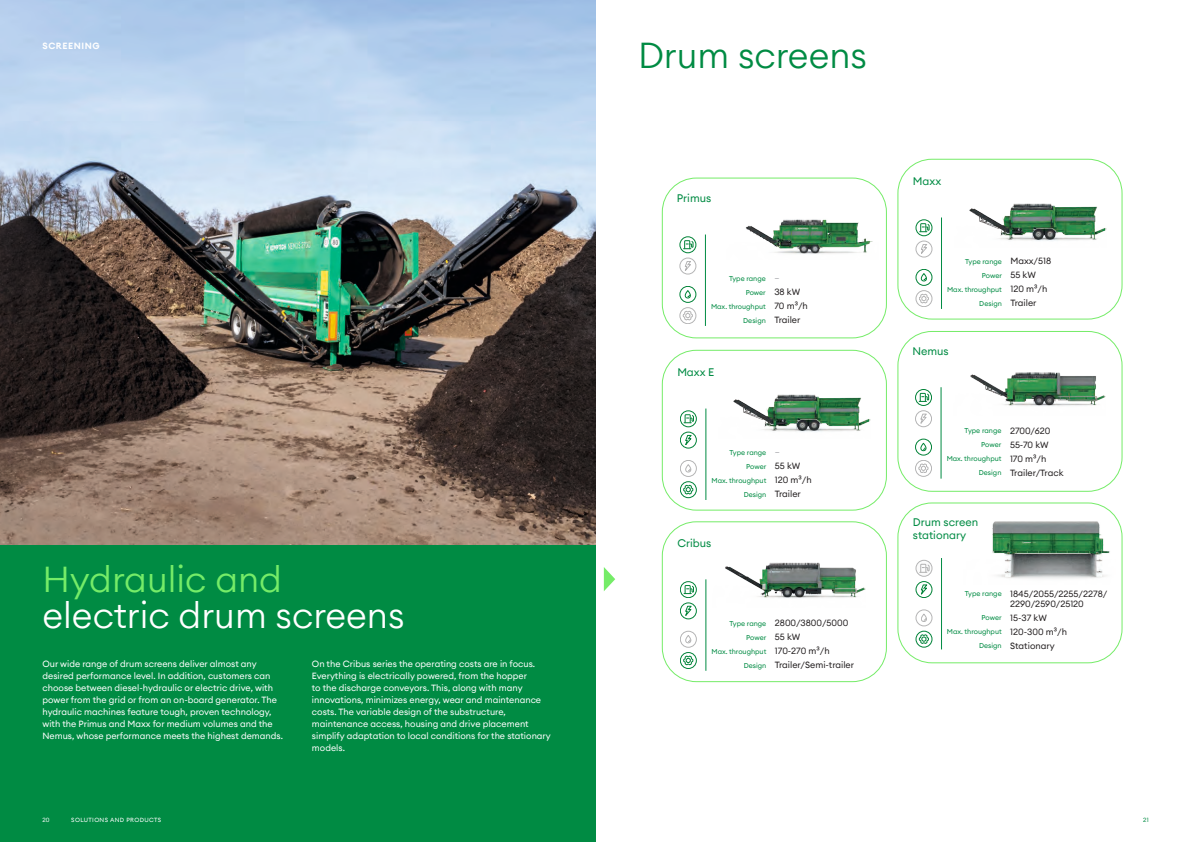
<style>
.page{position:relative;width:1191px;height:842px;background:#fff}
.page>*{position:absolute;margin:0;border:0;box-sizing:border-box;transform-origin:0 0}
.HL_36_36{font:300 36px "Euclid Circular A";color:#fff}
.HL_36_36-2{font:300 36px "Euclid Circular A";color:#75ec68}
.HL_36_36-3{font:300 36px "Euclid Circular A";color:#008b43}
.Subline_Bold_9_12{font:11px/13px "Euclid Circular A";color:#008b43}
.Subline_12_14{font:9px/12px "Euclid Circular A";color:#fff}
.Text_9_12{font:9px/14px "Euclid Circular A";color:#231f20}
.Subline_Bold_9_12-2{font:600 9px "Euclid Circular A";letter-spacing:.06em;color:#fff}
.Text_9_12-2{font:7px/14px "Euclid Circular A";color:#008b43;text-align:right}
.Footer_Left{font:6px "Euclid Circular A";letter-spacing:.06em;color:#fff}
.Footer_Right{font:6px "Euclid Circular A";color:#008b43}
.s1{color:#a8a9ad}
</style>
<div class="page">
<img style="left:745px;top:219px;width:128px;height:35px">
<img style="left:969px;top:203px;width:137px;height:38px">
<img style="left:992px;top:510px;width:123px;height:69px">
<img style="left:733px;top:394px;width:137px;height:38px">
<img style="left:725px;top:562px;width:140px;height:36px">
<img style="left:970px;top:372px;width:135px;height:34px">
<div style="left:662px;top:522px;width:224px;height:160px;border:1px solid #75ec68;border-radius:34px"></div>
<div style="left:897px;top:331px;width:225px;height:160px;border:1px solid #75ec68;border-radius:34px"></div>
<div style="left:897px;top:159px;width:225px;height:160px;border:1px solid #75ec68;border-radius:34px"></div>
<div style="left:897px;top:503px;width:225px;height:160px;border:1px solid #75ec68;border-radius:34px"></div>
<img style="left:0;top:0;width:595px;height:546px">
<div style="left:0;top:546px;width:595px;height:296px;background:#008b43"></div>
<svg style="left:604px;top:567px;width:11px;height:24px"></svg>
<div style="left:662px;top:350px;width:224px;height:160px;border:1px solid #75ec68;border-radius:34px"></div>
<div style="left:662px;top:178px;width:224px;height:160px;border:1px solid #75ec68;border-radius:34px"></div>
<hr style="left:705px;top:234px;width:1px;height:92px;background:#008b43">
<div style="left:679px;top:236px;width:17px;height:17px;border:1px solid #008237;border-radius:50%"></div>
<svg style="left:683px;top:240px;width:10px;height:9px"></svg>
<div style="left:679px;top:258px;width:17px;height:16px;border:1px solid #030305;border-radius:50%"></div>
<svg style="left:685px;top:261px;width:6px;height:10px"></svg>
<div style="left:679px;top:286px;width:17px;height:17px;border:1px solid #008237;border-radius:50%"></div>
<div style="left:685px;top:290px;width:5px;height:8px;border:1px solid #008237;border-radius:3px"></div>
<div style="left:679px;top:307px;width:17px;height:17px;border:1px solid #020304;border-radius:50%"></div>
<svg style="left:683px;top:311px;width:9px;height:9px"></svg>
<hr style="left:941px;top:217px;width:1px;height:92px;background:#008b43">
<div style="left:915px;top:219px;width:17px;height:17px;border:1px solid #008237;border-radius:50%"></div>
<svg style="left:919px;top:223px;width:10px;height:9px"></svg>
<div style="left:915px;top:241px;width:17px;height:16px;border:1px solid #030305;border-radius:50%"></div>
<svg style="left:921px;top:244px;width:6px;height:10px"></svg>
<div style="left:915px;top:269px;width:17px;height:17px;border:1px solid #008237;border-radius:50%"></div>
<div style="left:921px;top:273px;width:5px;height:8px;border:1px solid #008237;border-radius:3px"></div>
<div style="left:915px;top:290px;width:17px;height:17px;border:1px solid #020304;border-radius:50%"></div>
<svg style="left:919px;top:294px;width:9px;height:9px"></svg>
<hr style="left:941px;top:558px;width:1px;height:91px;background:#008b43">
<svg style="left:916px;top:560px;width:16px;height:16px"></svg>
<div style="left:915px;top:560px;width:17px;height:17px;border:1px solid #030305;border-radius:50%"></div>
<svg style="left:919px;top:564px;width:10px;height:9px"></svg>
<div style="left:915px;top:581px;width:17px;height:17px;border:1px solid #008237;border-radius:50%"></div>
<svg style="left:919px;top:584px;width:9px;height:13px"></svg>
<div style="left:915px;top:610px;width:17px;height:16px;border:1px solid #020304;border-radius:50%"></div>
<div style="left:921px;top:614px;width:5px;height:8px;border:1px solid #020304;border-radius:3px"></div>
<div style="left:915px;top:631px;width:17px;height:16px;border:1px solid #008339;border-radius:50%"></div>
<svg style="left:919px;top:634px;width:10px;height:10px"></svg>
<hr style="left:705px;top:409px;width:1px;height:91px;background:#008b43">
<div style="left:680px;top:410px;width:16px;height:17px;border:1px solid #008237;border-radius:50%"></div>
<svg style="left:684px;top:414px;width:10px;height:9px"></svg>
<div style="left:680px;top:432px;width:16px;height:16px;border:1px solid #008237;border-radius:50%"></div>
<svg style="left:684px;top:435px;width:8px;height:12px"></svg>
<div style="left:680px;top:460px;width:16px;height:17px;border:1px solid #020304;border-radius:50%"></div>
<div style="left:685px;top:464px;width:6px;height:8px;border:1px solid #020304;border-radius:3px"></div>
<div style="left:680px;top:481px;width:16px;height:17px;border:1px solid #008339;border-radius:50%"></div>
<svg style="left:683px;top:485px;width:10px;height:10px"></svg>
<hr style="left:705px;top:579px;width:1px;height:92px;background:#008b43">
<div style="left:680px;top:581px;width:16px;height:17px;border:1px solid #008237;border-radius:50%"></div>
<svg style="left:684px;top:585px;width:10px;height:9px"></svg>
<div style="left:680px;top:603px;width:16px;height:16px;border:1px solid #008237;border-radius:50%"></div>
<svg style="left:684px;top:606px;width:8px;height:12px"></svg>
<div style="left:680px;top:631px;width:16px;height:16px;border:1px solid #020304;border-radius:50%"></div>
<div style="left:685px;top:635px;width:6px;height:8px;border:1px solid #020304;border-radius:3px"></div>
<div style="left:680px;top:652px;width:16px;height:17px;border:1px solid #008339;border-radius:50%"></div>
<svg style="left:683px;top:655px;width:10px;height:10px"></svg>
<hr style="left:941px;top:387px;width:1px;height:92px;background:#008b43">
<div style="left:915px;top:389px;width:16px;height:17px;border:1px solid #008237;border-radius:50%"></div>
<svg style="left:919px;top:393px;width:10px;height:9px"></svg>
<div style="left:915px;top:410px;width:16px;height:17px;border:1px solid #030305;border-radius:50%"></div>
<svg style="left:920px;top:414px;width:6px;height:10px"></svg>
<div style="left:915px;top:439px;width:16px;height:16px;border:1px solid #008237;border-radius:50%"></div>
<div style="left:920px;top:443px;width:6px;height:8px;border:1px solid #008237;border-radius:3px"></div>
<div style="left:915px;top:460px;width:17px;height:17px;border:1px solid #020304;border-radius:50%"></div>
<svg style="left:918px;top:464px;width:10px;height:9px"></svg>
<p class="Subline_Bold_9_12-2" style="left:43px;top:40px;width:59px">SCREENING</p>
<p class="HL_36_36-2" style="left:43px;top:556px;width:241px">Hydraulic and</p>
<p class="HL_36_36" style="left:43px;top:592px;width:363px">electric drum screens</p>
<p class="Subline_12_14" style="left:43px;top:658px;width:242px">Our wide range of drum screens deliver almost any desired performance level. In addition, customers can choose between diesel-hydraulic or electric drive, with power from the grid or from an on-board generator. The hydraulic machines feature tough, proven technology, with the Primus and Maxx for medium volumes and the Nemus, whose performance meets the highest demands.</p>
<p class="Subline_12_14" style="left:312px;top:658px;width:240px">On the Cribus series the operating costs are in focus.<br>Everything is electrically powered, from the hopper<br>to the discharge conveyors. This, along with many innovations, minimizes energy, wear and maintenance costs. The variable design of the substructure, maintenance access, housing and drive placement simplify adaptation to local conditions for the stationary models.</p>
<p class="Footer_Left" style="left:43px;top:816px;width:9px">20</p>
<p class="Footer_Left" style="left:71px;top:816px;width:91px">SOLUTIONS AND PRODUCTS</p>
<p class="HL_36_36-3" style="left:638px;top:32px;width:230px">Drum screens</p>
<p class="Subline_Bold_9_12" style="left:677px;top:192px;width:36px">Primus</p>
<p class="Text_9_12-2" style="left:711px;top:271px;width:56px">Type range<br>Power<br>Max. throughput<br>Design</p>
<p class="Text_9_12" style="left:774px;top:271px;width:35px"><span class="s1">–<br></span>38 kW<br>70 m³/h<br>Trailer</p>
<p class="Subline_Bold_9_12" style="left:677px;top:366px;width:39px">Maxx E</p>
<p class="Text_9_12-2" style="left:711px;top:445px;width:56px">Type range<br>Power<br>Max. throughput<br>Design</p>
<p class="Text_9_12" style="left:775px;top:445px;width:38px"><span class="s1">–<br></span>55 kW<br>120 m³/h<br>Trailer</p>
<p class="Subline_Bold_9_12" style="left:677px;top:537px;width:35px">Cribus</p>
<p class="Text_9_12-2" style="left:711px;top:616px;width:56px">Type range<br>Power<br>Max. throughput<br>Design</p>
<p class="Text_9_12" style="left:775px;top:615px;width:81px">2800/3800/5000<br>55 kW<br>170-270 m³/h<br>Trailer/Semi-trailer</p>
<p class="Subline_Bold_9_12" style="left:913px;top:175px;width:30px">Maxx</p>
<p class="Text_9_12-2" style="left:947px;top:254px;width:56px">Type range<br>Power<br>Max. throughput<br>Design</p>
<p class="Text_9_12" style="left:1010px;top:254px;width:42px">Maxx/518<br>55 kW<br>120 m³/h<br>Trailer</p>
<p class="Subline_Bold_9_12" style="left:912px;top:344px;width:38px">Nemus</p>
<p class="Text_9_12-2" style="left:946px;top:424px;width:56px">Type range<br>Power<br>Max. throughput<br>Design</p>
<p class="Text_9_12" style="left:1010px;top:423px;width:55px">2700/620<br>55-70 kW<br>170 m³/h<br>Trailer/Track</p>
<p class="Subline_Bold_9_12" style="left:913px;top:515px;width:67px">Drum screen stationary</p>
<p class="Text_9_12-2" style="left:964px;top:586px;width:38px">Type range</p>
<p class="Text_9_12-2" style="left:947px;top:610px;width:56px">Power<br>Max. throughput<br>Design</p>
<p class="Text_9_12" style="left:1010px;top:588px;width:99px;line-height:10px">1845/2055/2255/2278/<br>2290/2590/25120</p>
<p class="Text_9_12" style="left:1010px;top:610px;width:58px">15-37 kW<br>120-300 m³/h<br>Stationary</p>
<p class="Footer_Right" style="left:1143px;top:816px;width:7px">21</p>
</div>
